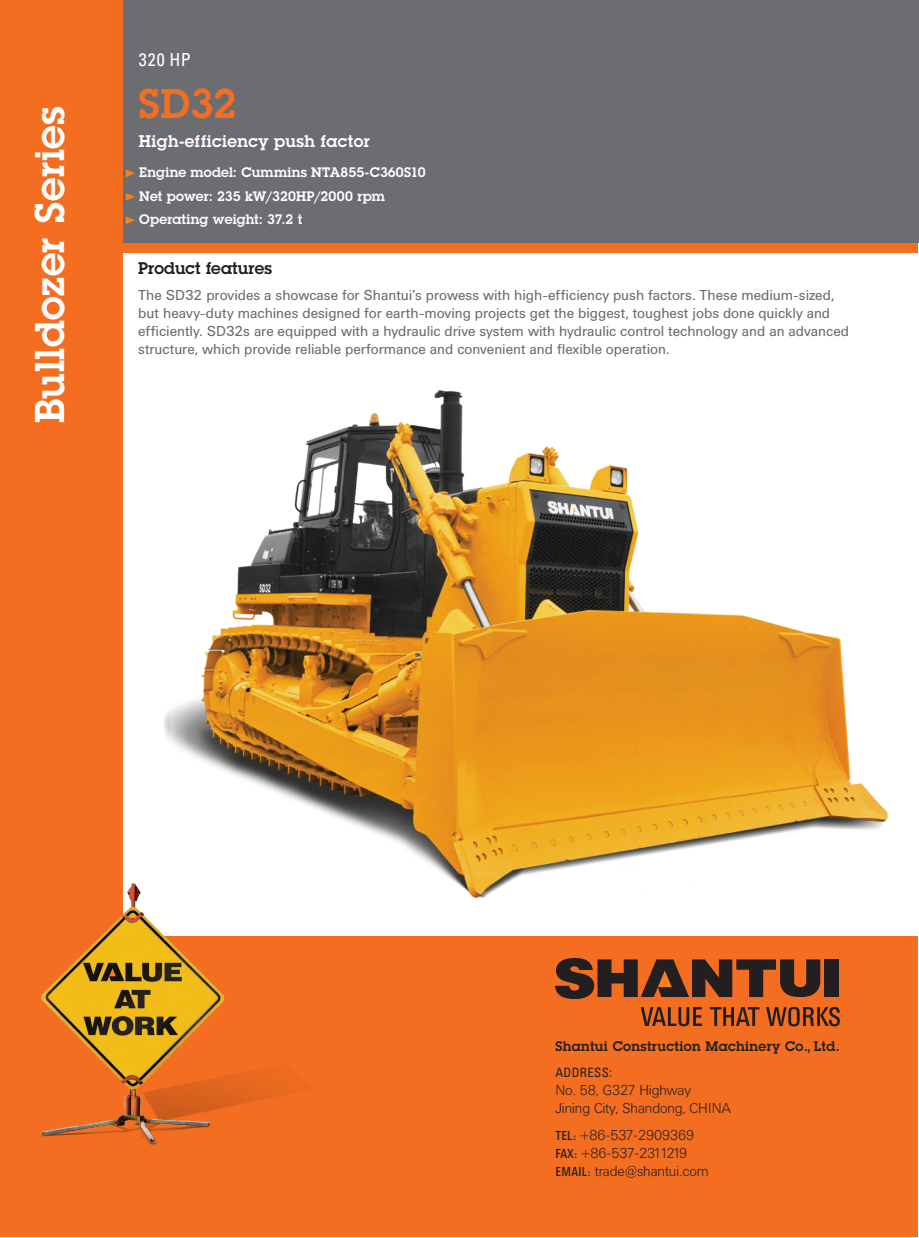
<style>
.page{position:relative;width:919px;height:1238px;background:#fff}
.page>*{position:absolute;margin:0;border:0;box-sizing:border-box;transform-origin:0 0}
.t1{font:600 40.5px "Lubalin Graph";letter-spacing:.01em;color:#fff}
.Intro_Lubalin{font:600 40.5px "Lubalin Graph";color:#f36e21}
.Intro_Lubalin-2{font:condensed 18px "Univers";color:#fff}
.Intro_Lubalin-3{font:600 16.5px "Lubalin Graph";letter-spacing:.025em;color:#fff}
.Body_Univers{font:600 16.5px "Lubalin Graph";color:#231f20}
.Body_Univers-2{font:14.25px/18px "Univers BQ";letter-spacing:-.005em;color:#6c6d70}
.t2{font:300 14.25px/18px "Univers BQ";letter-spacing:-.01em;color:#231f20}
.Body_Univers-3{font:600 13.5px "Lubalin Graph";letter-spacing:.01em;color:#fff}
.t3{font:600 13.5px "Lubalin Graph";letter-spacing:.025em;color:#231f20}
.t4{font:condensed 12.9px "Univers";letter-spacing:.025em;color:#231f20}
.s1{font-family:"Univers Condensed BQ";font-weight:400;font-size:12.9px}
</style>
<div class="page">
<div style="left:1px;top:1px;width:917px;height:1236px;background:#f36e21"></div>
<div style="left:123px;top:0;width:795px;height:243px;background:#6c6d70"></div>
<svg style="left:640px;top:1006px;width:199px;height:20px"></svg>
<div style="left:824px;top:959px;width:14px;height:38px;background:#231f20"></div>
<svg style="left:554px;top:957px;width:266px;height:41px"></svg>
<div style="left:123px;top:253px;width:795px;height:682px;background:#fff"></div>
<img style="left:164px;top:390px;width:724px;height:508px">
<svg style="left:126px;top:169px;width:9px;height:8px"></svg>
<svg style="left:126px;top:193px;width:9px;height:8px"></svg>
<svg style="left:126px;top:216px;width:9px;height:8px"></svg>
<img style="left:41px;top:873px;width:276px;height:273px">
<h1 class="t1" style="left:23px;top:423px;width:318px;rotate:-90deg">Bulldozer Series</h1>
<p class="Intro_Lubalin-2" style="left:139px;top:48px;width:53px">320 HP</p>
<p class="Intro_Lubalin" style="left:139px;top:76px;width:99px">SD32</p>
<p class="Intro_Lubalin-3" style="left:139px;top:130px;width:233px">High-efficiency push factor</p>
<p class="Body_Univers-3" style="left:139px;top:163px;width:288px">Engine model: Cummins NTA855-C360S10</p>
<p class="Body_Univers-3" style="left:139px;top:187px;width:247px">Net power: 235 kW/320HP/2000 rpm</p>
<p class="Body_Univers-3" style="left:139px;top:210px;width:164px">Operating weight: 37.2 t</p>
<p class="Body_Univers" style="left:138px;top:257px;width:135px">Product features</p>
<p class="Body_Univers-2" style="left:138px;top:286px;width:712px">The SD32 provides a showcase for Shantui’s prowess with high-efficiency push factors. These medium-sized, but heavy-duty machines designed for earth-moving projects get the biggest, toughest jobs done quickly and efficiently. SD32s are equipped with a hydraulic drive system with hydraulic control technology and an advanced structure, which provide reliable performance and convenient and flexible operation.</p>
<p class="t3" style="left:555px;top:1036px;width:286px">Shantui Construction Machinery Co., Ltd.</p>
<p class="t4" style="left:555px;top:1064px;width:58px">ADDRESS:</p>
<p class="t2" style="left:555px;top:1081px;width:177px">No. 58, G327 Highway<br>Jining City, Shandong, CHINA</p>
<p class="t2" style="left:555px;top:1126px;width:155px"><span class="s1">TEL:</span> +86-537-2909369<br><span class="s1">FAX:</span> +86-537-2311219<br><span class="s1">EMAIL:</span> trade@shantui.com</p>
</div>
